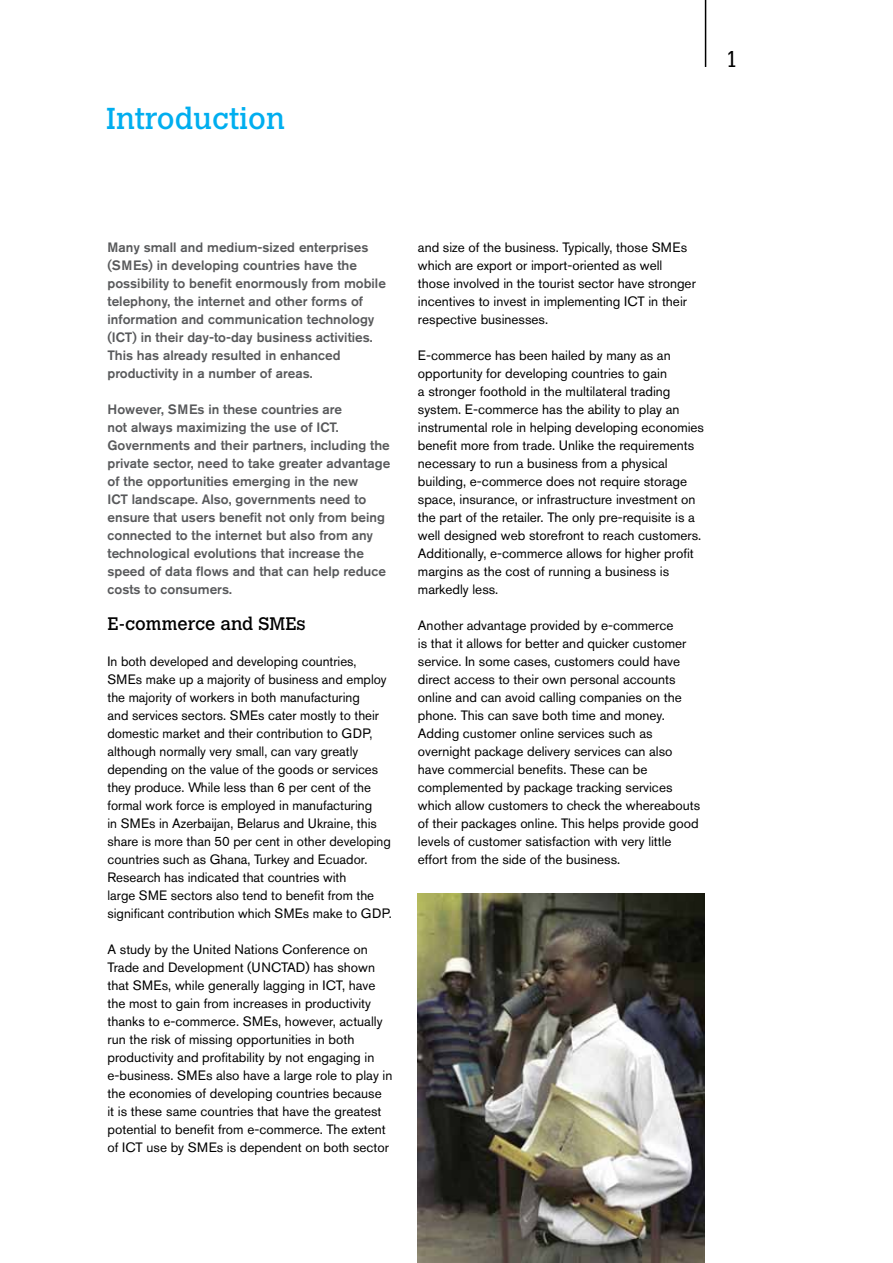
<style>
.page{position:relative;width:893px;height:1263px;background:#fff}
.page>*{position:absolute;margin:0;border:0;box-sizing:border-box;transform-origin:0 0}
.t1{font:30px "Calvert MT Std";color:#00aeef}
.t2{font:300 22.5px "Calvert MT Std";color:#000}
.t3{font:18px "Calvert MT Std";color:#000}
.t4{font:13.5px/18px "Akzidenz Grotesk BE";color:#000}
.t5{font:500 13.5px/18px "Akzidenz Grotesk BE";color:#58595b}
</style>
<div class="page">
<hr style="left:705px;top:0;width:1px;height:67px;background:#000">
<img style="left:418px;top:893px;width:286px;height:370px">
<h1 class="t1" style="left:106px;top:101px;width:180px">Introduction</h1>
<h2 class="t2" style="left:725px;top:46px;width:14px">1</h2>
<p class="t5" style="left:107px;top:238px;width:280px">Many small and medium-sized enterprises (SMEs) in developing countries have the possibility to benefit enormously from mobile telephony, the internet and other forms of information and communication technology (ICT) in their day-to-day business activities.<br>This has already resulted in enhanced productivity in a number of areas.</p>
<p class="t5" style="left:107px;top:400px;width:284px">However, SMEs in these countries are<br>not always maximizing the use of ICT.<br>Governments and their partners, including the private sector, need to take greater advantage of the opportunities emerging in the new<br>ICT landscape. Also, governments need to ensure that users benefit not only from being connected to the internet but also from any technological evolutions that increase the speed of data flows and that can help reduce costs to consumers.</p>
<h3 class="t3" style="left:107px;top:613px;width:165px">E-commerce and SME</h3>
<h3 class="t3" style="left:297px;top:613px;width:11px">s</h3>
<p class="t4" style="left:107px;top:652px;width:286px">In both developed and developing countries, SMEs make up a majority of business and employ the majority of workers in both manufacturing<br>and services sectors. SMEs cater mostly to their domestic market and their contribution to GDP, although normally very small, can vary greatly depending on the value of the goods or services they produce. While less than 6 per cent of the formal work force is employed in manufacturing<br>in SMEs in Azerbaijan, Belarus and Ukraine, this share is more than 50 per cent in other developing countries such as Ghana, Turkey and Ecuador.<br>Research has indicated that countries with<br>large SME sectors also tend to benefit from the significant contribution which SMEs make to GDP.</p>
<p class="t4" style="left:107px;top:940px;width:286px">A study by the United Nations Conference on Trade and Development (UNCTAD) has shown that SMEs, while generally lagging in ICT, have the most to gain from increases in productivity thanks to e-commerce. SMEs, however, actually run the risk of missing opportunities in both productivity and profitability by not engaging in e-business. SMEs also have a large role to play in the economies of developing countries because<br>it is these same countries that have the greatest potential to benefit from e-commerce. The extent of ICT use by SMEs is dependent on both sector</p>
<p class="t4" style="left:418px;top:238px;width:279px">and size of the business. Typically, those SMEs which are export or import-oriented as well those involved in the tourist sector have stronger incentives to invest in implementing ICT in their respective businesses.</p>
<p class="t4" style="left:418px;top:346px;width:288px">E-commerce has been hailed by many as an opportunity for developing countries to gain<br>a stronger foothold in the multilateral trading system. E-commerce has the ability to play an instrumental role in helping developing economies benefit more from trade. Unlike the requirements necessary to run a business from a physical building, e-commerce does not require storage space, insurance, or infrastructure investment on the part of the retailer. The only pre-requisite is a well designed web storefront to reach customers.<br>Additionally, e-commerce allows for higher profit margins as the cost of running a business is markedly less.</p>
<p class="t4" style="left:418px;top:616px;width:284px">Another advantage provided by e-commerce<br>is that it allows for better and quicker customer service. In some cases, customers could have direct access to their own personal accounts online and can avoid calling companies on the phone. This can save both time and money.<br>Adding customer online services such as overnight package delivery services can also have commercial benefits. These can be complemented by package tracking services which allow customers to check the whereabouts of their packages online. This helps provide good levels of customer satisfaction with very little effort from the side of the business.</p>
</div>
